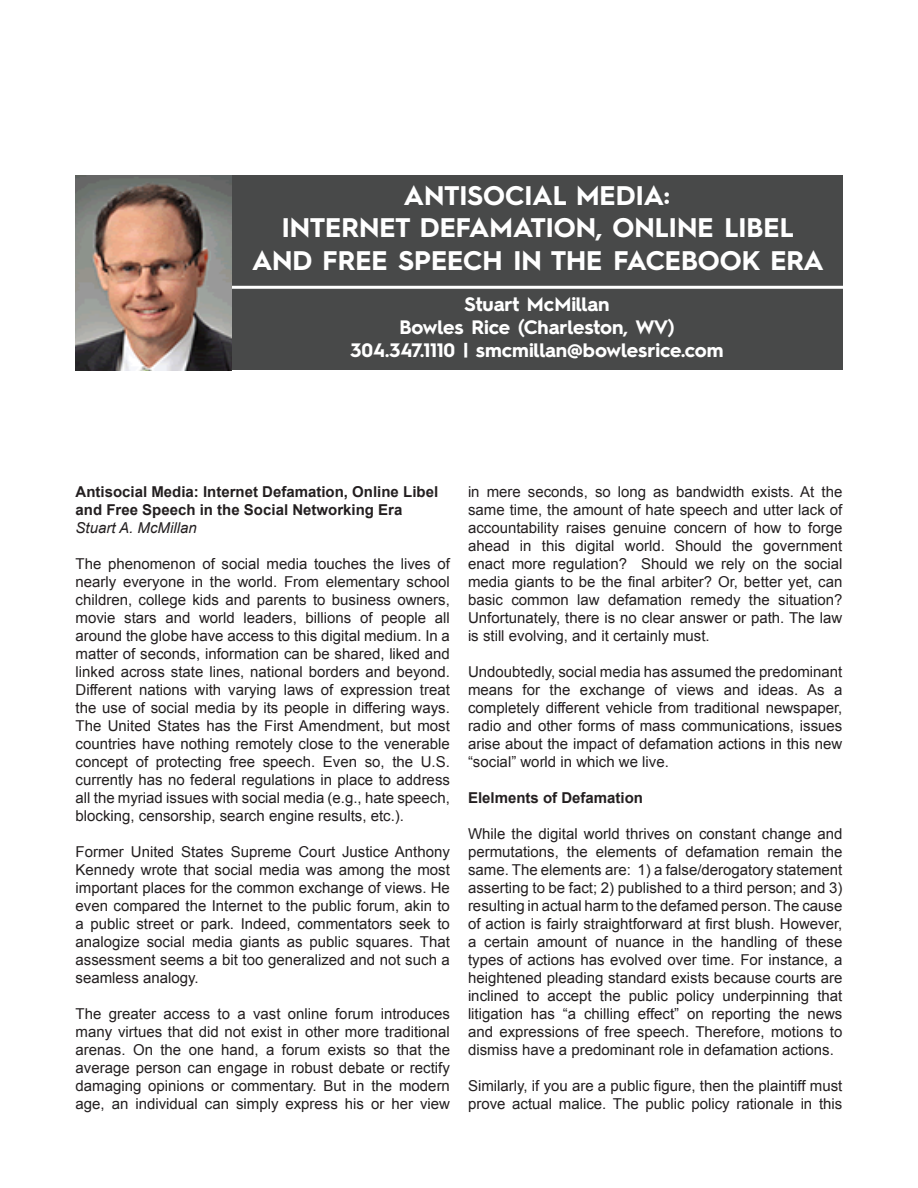
<style>
.page{position:relative;width:918px;height:1188px;background:#fff}
.page>*{position:absolute;margin:0;border:0;box-sizing:border-box;transform-origin:0 0}
.paperTitle{font:700 27px "Hurme Geometric Sans 2";color:#fff}
.paperSpeaker{font:700 19.5px "Hurme Geometric Sans 2";letter-spacing:-.005em;color:#fff}
.paperArticle{font:15px/18px "Arial";color:#231f20;text-align:justify}
.paperArticle-2{font:700 15px/18px "Arial";color:#231f20}
.paperArticle-3{font:italic 15px "Arial";color:#231f20}
</style>
<div class="page">
<div style="left:76px;top:176px;width:766px;height:194px;background:#484949"></div>
<hr style="left:222px;top:286px;width:642px;height:3px;background:#fff">
<img style="left:76px;top:176px;width:156px;height:194px">
<p class="paperTitle" style="left:404px;top:176px;width:268px">ANTISOCIAL MEDIA:</p>
<p class="paperTitle" style="left:282px;top:209px;width:513px">INTERNET DEFAMATION, ONLINE LIBEL</p>
<p class="paperTitle" style="left:252px;top:241px;width:573px">AND FREE SPEECH IN THE FACEBOOK ERA</p>
<p class="paperSpeaker" style="left:464px;top:290px;width:147px">Stuart McMillan</p>
<p class="paperSpeaker" style="left:399px;top:314px;width:277px">Bowles Rice (Charleston, WV)</p>
<p class="paperSpeaker" style="left:350px;top:337px;width:375px">304.347.1110 | smcmillan@bowlesrice.com</p>
<p class="paperArticle-2" style="left:76px;top:483px;width:364px">Antisocial Media: Internet Defamation, Online Libel and Free Speech in the Social Networking Era</p>
<p class="paperArticle-3" style="left:76px;top:518px;width:123px">Stuart A. McMillan</p>
<p class="paperArticle" style="left:76px;top:555px;width:376px">The phenomenon of social media touches the lives of nearly everyone in the world. From elementary school children, college kids and parents to business owners, movie stars and world leaders, billions of people all around the globe have access to this digital medium. In a matter of seconds, information can be shared, liked and linked across state lines, national borders and beyond.<br>Different nations with varying laws of expression treat the use of social media by its people in differing ways.<br>The United States has the First Amendment, but most countries have nothing remotely close to the venerable concept of protecting free speech. Even so, the U.S. currently has no federal regulations in place to address all the myriad issues with social media (e.g., hate speech, blocking, censorship, search engine results, etc.).</p>
<p class="paperArticle" style="left:76px;top:843px;width:376px">Former United States Supreme Court Justice Anthony Kennedy wrote that social media was among the most important places for the common exchange of views. He even compared the Internet to the public forum, akin to a public street or park. Indeed, commentators seek to analogize social media giants as public squares. That assessment seems a bit too generalized and not such a seamless analogy.</p>
<p class="paperArticle" style="left:76px;top:1005px;width:376px">The greater access to a vast online forum introduces many virtues that did not exist in other more traditional arenas. On the one hand, a forum exists so that the average person can engage in robust debate or rectify damaging opinions or commentary. But in the modern age, an individual can simply express his or her view</p>
<p class="paperArticle" style="left:468px;top:483px;width:376px">in mere seconds, so long as bandwidth exists. At the same time, the amount of hate speech and utter lack of accountability raises genuine concern of how to forge ahead in this digital world. Should the government enact more regulation? Should we rely on the social media giants to be the final arbiter? Or, better yet, can basic common law defamation remedy the situation?<br>Unfortunately, there is no clear answer or path. The law is still evolving, and it certainly must.</p>
<p class="paperArticle" style="left:468px;top:663px;width:376px">Undoubtedly, social media has assumed the predominant means for the exchange of views and ideas. As a completely different vehicle from traditional newspaper, radio and other forms of mass communications, issues arise about the impact of defamation actions in this new “social” world in which we live.</p>
<p class="paperArticle-2" style="left:468px;top:789px;width:177px">Elelments of Defamation</p>
<p class="paperArticle" style="left:468px;top:825px;width:376px">While the digital world thrives on constant change and permutations, the elements of defamation remain the same. The elements are: 1) a false/derogatory statement asserting to be fact; 2) published to a third person; and 3) resulting in actual harm to the defamed person. The cause of action is fairly straightforward at first blush. However, a certain amount of nuance in the handling of these types of actions has evolved over time. For instance, a heightened pleading standard exists because courts are inclined to accept the public policy underpinning that litigation has “a chilling effect” on reporting the news and expressions of free speech. Therefore, motions to dismiss have a predominant role in defamation actions.</p>
<p class="paperArticle" style="left:468px;top:1077px;width:376px">Similarly, if you are a public figure, then the plaintiff must prove actual malice. The public policy rationale in this</p>
</div>
